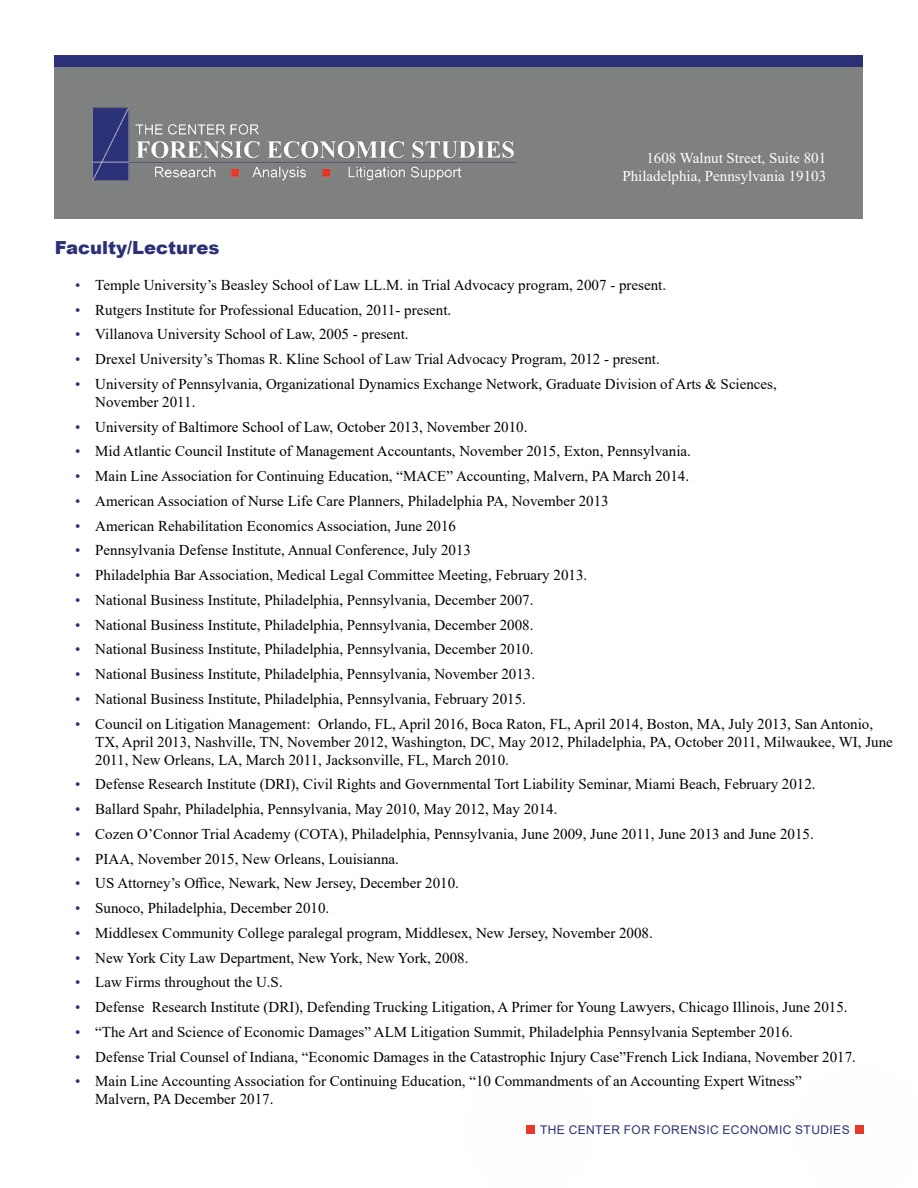
<style>
.page{position:relative;width:918px;height:1188px;background:#fff}
.page>*{position:absolute;margin:0;border:0;box-sizing:border-box;transform-origin:0 0}
.t1{font:900 18px "Arial";color:#2c3177}
.t2{font:15px/18px "Times New Roman";color:#000}
.t3{font:15px/18px "Times New Roman";color:#fff;text-align:right}
.t4{font:12px "Arial";letter-spacing:.035em;color:#2c3177}
.s1{color:#2c3177}
</style>
<div class="page">
<div style="left:55px;top:56px;width:808px;height:12px;background:#2c3177"></div>
<div style="left:55px;top:68px;width:808px;height:151px;background:#7f8080"></div>
<img style="left:92px;top:107px;width:424px;height:74px">
<div style="left:526px;top:1125px;width:9px;height:9px;background:#e73829"></div>
<div style="left:855px;top:1125px;width:9px;height:9px;background:#e73829"></div>
<p class="t3" style="left:622px;top:148px;width:205px">1608 Walnut Street, Suite 801<br>Philadelphia, Pennsylvania 19103</p>
<p class="t1" style="left:55px;top:234px;width:166px">Faculty/Lectures</p>
<p class="t2" style="left:75px;top:275px;width:593px"><span class="s1">•</span> Temple University’s Beasley School of Law LL.M. in Trial Advocacy program, 2007 - present.</p>
<p class="t2" style="left:75px;top:300px;width:378px"><span class="s1">•</span> Rutgers Institute for Professional Education, 2011- present.</p>
<p class="t2" style="left:75px;top:325px;width:335px"><span class="s1">•</span> Villanova University School of Law, 2005 - present.</p>
<p class="t2" style="left:75px;top:350px;width:586px"><span class="s1">•</span> Drexel University’s Thomas R. Kline School of Law Trial Advocacy Program, 2012 - present.</p>
<p class="t2" style="left:95px;top:374px;width:683px;text-indent:-20px"><span class="s1">•</span> University of Pennsylvania, Organizational Dynamics Exchange Network, Graduate Division of Arts &amp; Sciences,<br>November 2011.</p>
<p class="t2" style="left:75px;top:417px;width:454px"><span class="s1">•</span> University of Baltimore School of Law, October 2013, November 2010.</p>
<p class="t2" style="left:75px;top:442px;width:618px"><span class="s1">•</span> Mid Atlantic Council Institute of Management Accountants, November 2015, Exton, Pennsylvania.</p>
<p class="t2" style="left:75px;top:467px;width:616px"><span class="s1">•</span> Main Line Association for Continuing Education, “MACE” Accounting, Malvern, PA March 2014.</p>
<p class="t2" style="left:75px;top:491px;width:535px"><span class="s1">•</span> American Association of Nurse Life Care Planners, Philadelphia PA, November 2013</p>
<p class="t2" style="left:75px;top:516px;width:383px"><span class="s1">•</span> American Rehabilitation Economics Association, June 2016</p>
<p class="t2" style="left:75px;top:541px;width:398px"><span class="s1">•</span> Pennsylvania Defense Institute, Annual Conference, July 2013</p>
<p class="t2" style="left:75px;top:566px;width:514px"><span class="s1">•</span> Philadelphia Bar Association, Medical Legal Committee Meeting, February 2013.</p>
<p class="t2" style="left:75px;top:590px;width:460px"><span class="s1">•</span> National Business Institute, Philadelphia, Pennsylvania, December 2007.</p>
<p class="t2" style="left:75px;top:615px;width:460px"><span class="s1">•</span> National Business Institute, Philadelphia, Pennsylvania, December 2008.</p>
<p class="t2" style="left:75px;top:640px;width:460px"><span class="s1">•</span> National Business Institute, Philadelphia, Pennsylvania, December 2010.</p>
<p class="t2" style="left:75px;top:665px;width:462px"><span class="s1">•</span> National Business Institute, Philadelphia, Pennsylvania, November 2013.</p>
<p class="t2" style="left:75px;top:689px;width:453px"><span class="s1">•</span> National Business Institute, Philadelphia, Pennsylvania, February 2015.</p>
<p class="t2" style="left:95px;top:714px;width:799px;text-indent:-20px"><span class="s1">•</span> Council on Litigation Management: Orlando, FL, April 2016, Boca Raton, FL, April 2014, Boston, MA, July 2013, San Antonio,<br>TX, April 2013, Nashville, TN, November 2012, Washington, DC, May 2012, Philadelphia, PA, October 2011, Milwaukee, WI, June<br>2011, New Orleans, LA, March 2011, Jacksonville, FL, March 2010.</p>
<p class="t2" style="left:75px;top:775px;width:742px"><span class="s1">•</span> Defense Research Institute (DRI), Civil Rights and Governmental Tort Liability Seminar, Miami Beach, February 2012.</p>
<p class="t2" style="left:75px;top:800px;width:484px"><span class="s1">•</span> Ballard Spahr, Philadelphia, Pennsylvania, May 2010, May 2012, May 2014.</p>
<p class="t2" style="left:75px;top:824px;width:740px"><span class="s1">•</span> Cozen O’Connor Trial Academy (COTA), Philadelphia, Pennsylvania, June 2009, June 2011, June 2013 and June 2015.</p>
<p class="t2" style="left:75px;top:849px;width:325px"><span class="s1">•</span> PIAA, November 2015, New Orleans, Louisianna.</p>
<p class="t2" style="left:75px;top:874px;width:385px"><span class="s1">•</span> US Attorney’s Office, Newark, New Jersey, December 2010.</p>
<p class="t2" style="left:75px;top:899px;width:256px"><span class="s1">•</span> Sunoco, Philadelphia, December 2010.</p>
<p class="t2" style="left:75px;top:923px;width:579px"><span class="s1">•</span> Middlesex Community College paralegal program, Middlesex, New Jersey, November 2008.</p>
<p class="t2" style="left:75px;top:948px;width:395px"><span class="s1">•</span> New York City Law Department, New York, New York, 2008.</p>
<p class="t2" style="left:75px;top:973px;width:209px"><span class="s1">•</span> Law Firms throughout the U.S.</p>
<p class="t2" style="left:75px;top:998px;width:774px"><span class="s1">•</span> Defense Research Institute (DRI), Defending Trucking Litigation, A Primer for Young Lawyers, Chicago Illinois, June 2015.</p>
<p class="t2" style="left:75px;top:1022px;width:720px"><span class="s1">•</span> “The Art and Science of Economic Damages” ALM Litigation Summit, Philadelphia Pennsylvania September 2016.</p>
<p class="t2" style="left:75px;top:1047px;width:782px"><span class="s1">•</span> Defense Trial Counsel of Indiana, “Economic Damages in the Catastrophic Injury Case”French Lick Indiana, November 2017.</p>
<p class="t2" style="left:95px;top:1072px;width:708px;text-indent:-20px"><span class="s1">•</span> Main Line Accounting Association for Continuing Education, “10 Commandments of an Accounting Expert Witness”<br>Malvern, PA December 2017.</p>
<p class="t4" style="left:540px;top:1122px;width:311px">THE CENTER FOR FORENSIC ECONOMIC STUDIES</p>
</div>
